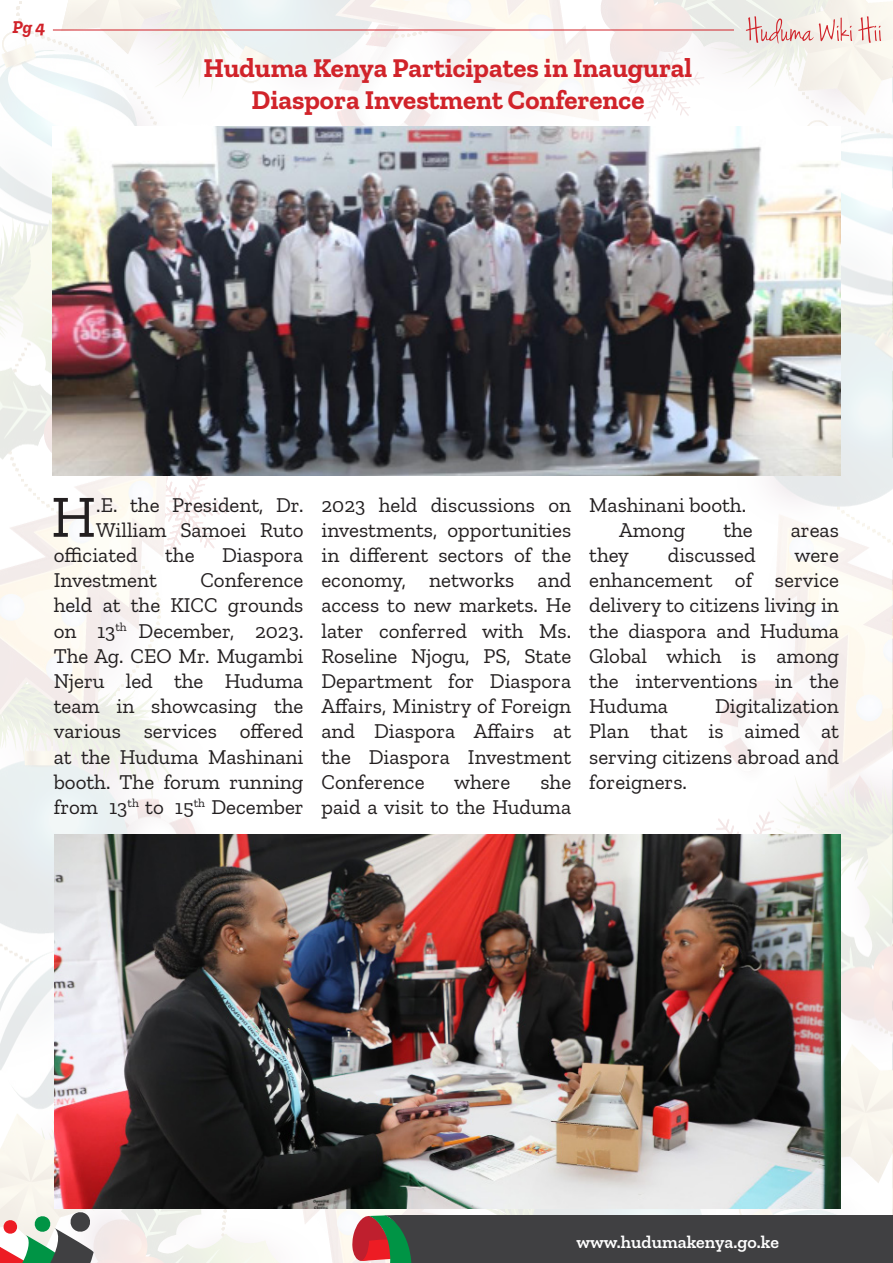
<style>
.page{position:relative;width:893px;height:1263px;background:#fff}
.page>*{position:absolute;margin:0;border:0;box-sizing:border-box;transform-origin:0 0}
.t1{font:59.7px "Zilla Slab";color:#231f20}
.t2{font:700 27px "Zilla Slab";color:#d1232a}
.t3{font:21px/25.2px "Zilla Slab";color:#231f20;text-align:justify}
.t4{font:600 18px "Zilla Slab";color:#fff}
.t5{font:italic 700 18px "Zilla Slab";color:#d1232a}
</style>
<div class="page">
<img style="left:0;top:0;width:893px;height:1263px">
<hr style="left:53px;top:30px;width:681px;height:1px;background:#d1232a">
<div style="left:404px;top:1216px;width:489px;height:47px;background:#404042"></div>
<svg style="left:352px;top:1216px;width:60px;height:47px;background:#7e5b48"></svg>
<svg style="left:746px;top:16px;width:135px;height:28px;background:#edd1cc"></svg>
<svg style="left:0;top:1211px;width:94px;height:52px"></svg>
<img style="left:53px;top:127px;width:787px;height:349px">
<img style="left:54px;top:834px;width:786px;height:375px">
<p class="t5" style="left:13px;top:17px;width:34px">Pg 4</p>
<p class="t2" style="left:204px;top:52px;width:490px">Huduma Kenya Participates in Inaugural</p>
<p class="t2" style="left:252px;top:84px;width:394px">Diaspora Investment Conference</p>
<p class="t1" style="left:51px;top:484px;width:47px">H</p>
<p class="t3" style="left:96px;top:492px;width:209px">.E. the President, Dr.</p>
<p class="t3" style="left:96px;top:517px;width:209px">William Samoei Ruto</p>
<p class="t3" style="left:54px;top:542px;width:85px">officiated</p>
<p class="t3" style="left:165px;top:542px;width:31px">the</p>
<p class="t3" style="left:222px;top:542px;width:83px">Diaspora</p>
<p class="t3" style="left:54px;top:568px;width:105px">Investment</p>
<p class="t3" style="left:54px;top:568px;width:252px;text-indent:147px">Conference held at the KICC grounds on 13<sup>th</sup> December, 2023.<br>The Ag. CEO Mr. Mugambi Njeru led the Huduma team in showcasing the various services offered at the Huduma Mashinani booth. The forum running from 13<sup>th</sup> to 15<sup>th</sup> December</p>
<p class="t3" style="left:321px;top:492px;width:251px">2023 held discussions on investments, opportunities in different sectors of the economy, networks and access to new markets. He later conferred with Ms.<br>Roseline Njogu, PS, State Department for Diaspora Affairs, Ministry of Foreign and Diaspora Affairs at the Diaspora Investment Conference</p>
<p class="t3" style="left:321px;top:769px;width:251px;text-align:right">she<br>paid a visit to the Huduma</p>
<p class="t3" style="left:454px;top:769px;width:58px">where</p>
<p class="t3" style="left:589px;top:492px;width:158px">Mashinani booth.</p>
<p class="t3" style="left:619px;top:517px;width:68px">Among</p>
<p class="t3" style="left:723px;top:517px;width:31px">the</p>
<p class="t3" style="left:791px;top:517px;width:50px">areas</p>
<p class="t3" style="left:589px;top:542px;width:41px">they</p>
<p class="t3" style="left:668px;top:542px;width:89px">discussed</p>
<p class="t3" style="left:589px;top:542px;width:251px;text-indent:205px">were enhancement of service delivery to citizens living in the diaspora and Huduma Global which is among the interventions in the Huduma</p>
<p class="t3" style="left:589px;top:694px;width:251px;text-indent:126px">Digitalization Plan that is aimed at serving citizens abroad and foreigners.</p>
<p class="t4" style="left:576px;top:1232px;width:204px">www.hudumakenya.go.ke</p>
</div>
